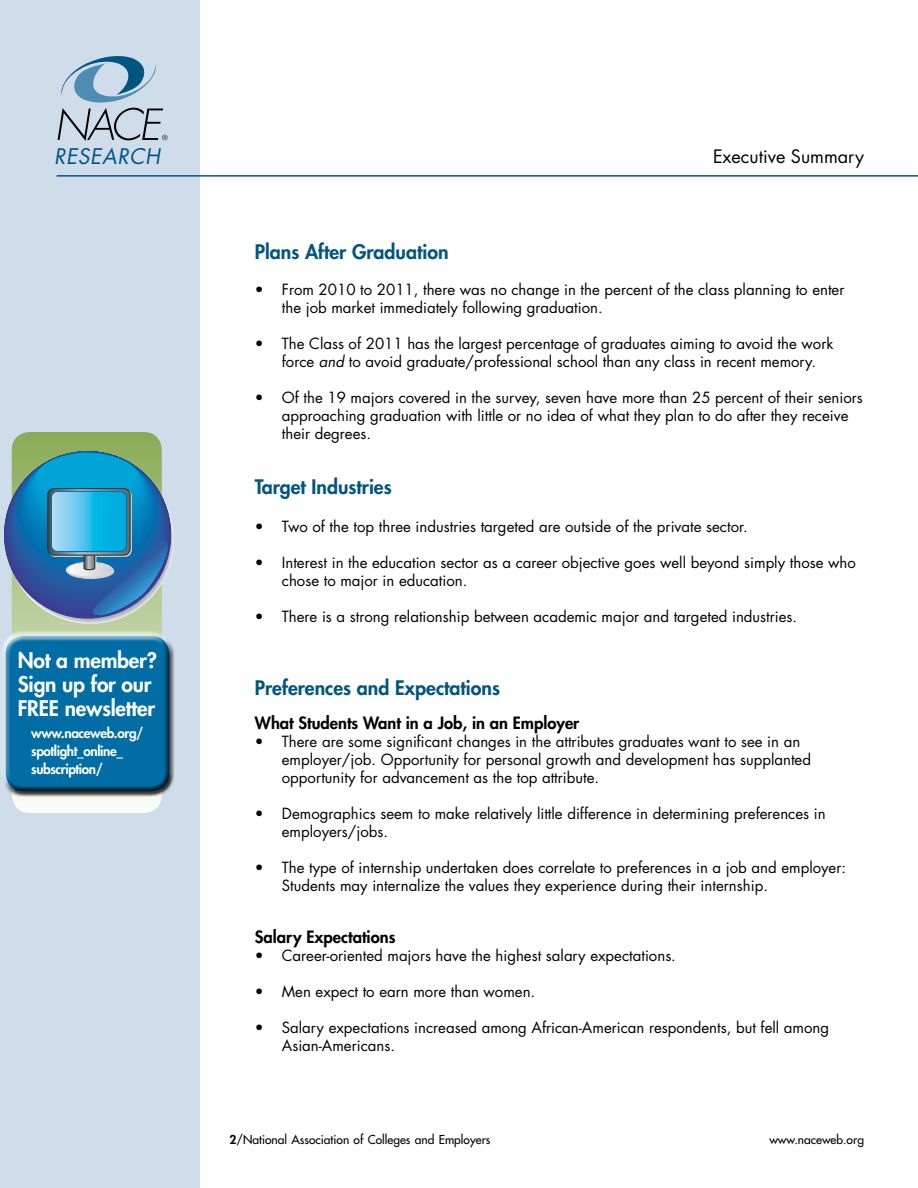
<style>
.page{position:relative;width:918px;height:1188px;background:#fff}
.page>*{position:absolute;margin:0;border:0;box-sizing:border-box;transform-origin:0 0}
.t1{font:800 21px/24px "Futura";letter-spacing:-.01em;color:#fff}
.t2{font:italic 21px "Futura";letter-spacing:.03em;color:#005581}
.t3{font:800 19.5px "Futura";color:#005581}
.t4{font:18px "Futura";color:#000}
.t5{font:800 16.5px "Futura";color:#000}
.t6{font:15px/18px "Futura";color:#000}
.t7{font:800 13.5px/18px "Futura";letter-spacing:-.03em;color:#fff}
.t8{font:12px "Futura";color:#000}
.s1{font-style:italic}
.s2{font-weight:800}
</style>
<div class="page">
<div style="left:0;top:0;width:199px;height:1188px;background:#cfdce9"></div>
<svg style="left:58px;top:56px;width:110px;height:85px"></svg>
<hr style="left:57px;top:175px;width:861px;height:2px;background:#005581">
<svg style="left:12px;top:432px;width:150px;height:381px;background:#83ac9f"></svg>
<div style="left:38px;top:454px;width:99px;height:44px;background:#00a5d8;border-radius:50%"></div>
<div style="left:47px;top:488px;width:84px;height:68px;border:1px solid #353833;border-radius:6px"></div>
<svg style="left:48px;top:489px;width:123px;height:129px;background:#488fbc"></svg>
<div style="left:51px;top:491px;width:76px;height:61px;border:1px solid #0071b5;border-radius:6px"></div>
<div style="left:1px;top:631px;width:170px;height:155px;background:#fff;opacity:.75"></div>
<div style="left:4px;top:640px;width:171px;height:157px;background:#000;opacity:.75"></div>
<h1 class="t2" style="left:54px;top:142px;width:108px">RESEARCH</h1>
<p class="t4" style="left:713px;top:144px;width:152px">Executive Summary</p>
<h1 class="t1" style="left:18px;top:648px;width:141px">Not a member?<br>Sign up for our<br>FREE newsletter</h1>
<p class="t7" style="left:31px;top:724px;width:114px">www.naceweb.org/ spotlight_online_ subscription/</p>
<h2 class="t3" style="left:255px;top:238px;width:195px">Plans After Graduation</h2>
<p class="t6" style="left:282px;top:280px;width:564px;text-indent:-27px">• From 2010 to 2011, there was no change in the percent of the class planning to enter the job market immediately following graduation.</p>
<p class="t6" style="left:282px;top:334px;width:553px;text-indent:-27px">• The Class of 2011 has the largest percentage of graduates aiming to avoid the work force <span class="s1">AND</span> to avoid graduate/professional school than any class in recent memory.</p>
<p class="t6" style="left:282px;top:388px;width:582px;text-indent:-27px">• Of the 19 majors covered in the survey, seven have more than 25 percent of their seniors approaching graduation with little or no idea of what they plan to do after they receive their degrees.</p>
<h2 class="t3" style="left:255px;top:474px;width:138px">Target Industries</h2>
<p class="t6" style="left:255px;top:517px;width:495px">• Two of the top three industries targeted are outside of the private sector.</p>
<p class="t6" style="left:282px;top:553px;width:576px;text-indent:-27px">• Interest in the education sector as a career objective goes well beyond simply those who chose to major in education.</p>
<p class="t6" style="left:255px;top:607px;width:544px">• There is a strong relationship between academic major and targeted industries.</p>
<h2 class="t3" style="left:255px;top:675px;width:247px">Preferences and Expectations</h2>
<p class="t5" style="left:255px;top:712px;width:326px">What Students Want in a Job, in an Employer</p>
<p class="t6" style="left:282px;top:732px;width:531px;text-indent:-27px">• There are some significant changes in the attributes graduates want to see in an employer/job. Opportunity for personal growth and development has supplanted opportunity for advancement as the top attribute.</p>
<p class="t6" style="left:282px;top:804px;width:545px;text-indent:-27px">• Demographics seem to make relatively little difference in determining preferences in employers/jobs.</p>
<p class="t6" style="left:282px;top:858px;width:566px;text-indent:-27px">• The type of internship undertaken does correlate to preferences in a job and employer:<br>Students may internalize the values they experience during their internship.</p>
<p class="t5" style="left:255px;top:926px;width:142px">Salary Expectations</p>
<p class="t6" style="left:255px;top:946px;width:423px">• Career-oriented majors have the highest salary expectations.</p>
<p class="t6" style="left:255px;top:982px;width:282px">• Men expect to earn more than women.</p>
<p class="t6" style="left:282px;top:1018px;width:549px;text-indent:-27px">• Salary expectations increased among African-American respondents, but fell among<br>Asian-Americans.</p>
<p class="t8" style="left:230px;top:1131px;width:263px"><span class="s2">2</span>/National Association of Colleges and Employers</p>
<p class="t8" style="left:769px;top:1131px;width:96px">www.naceweb.org</p>
</div>
